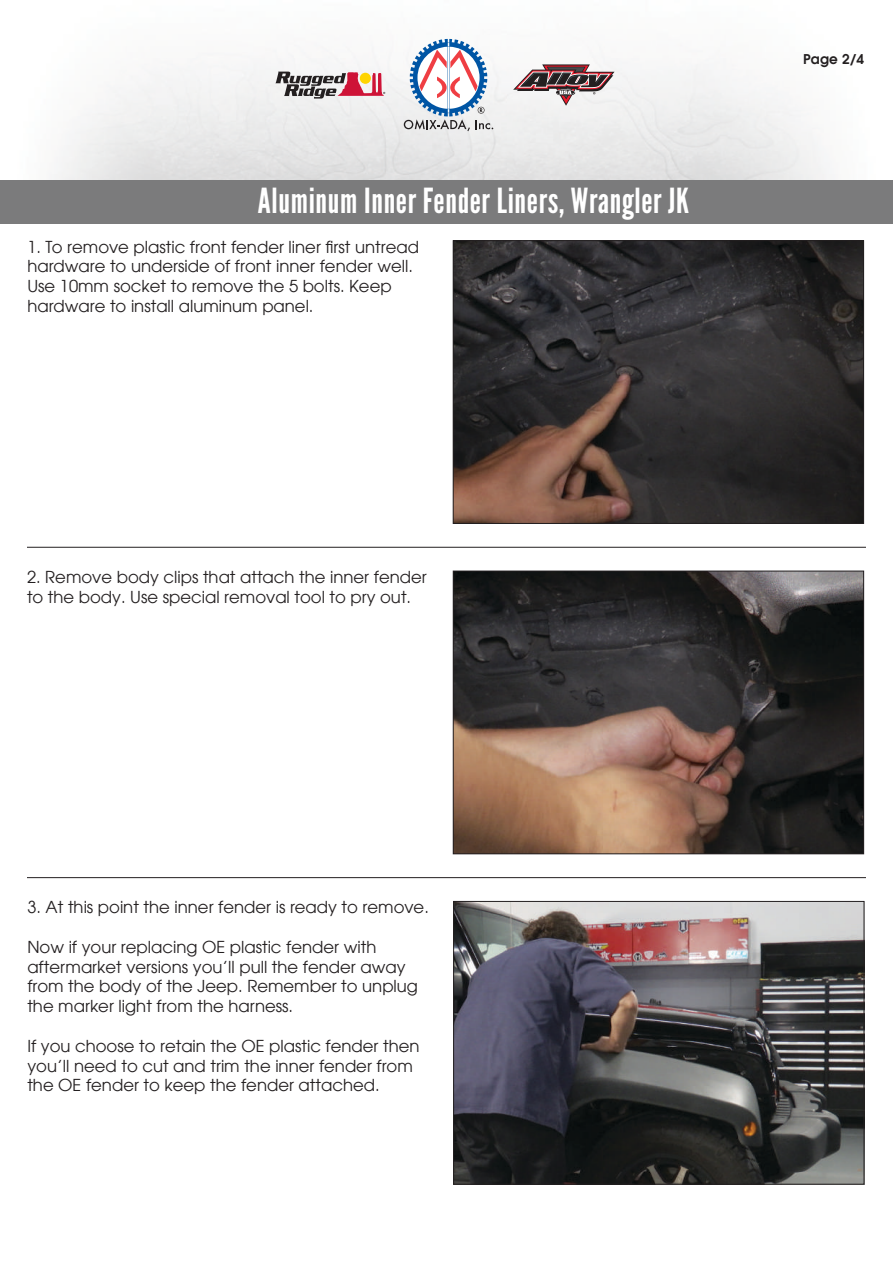
<style>
.page{position:relative;width:893px;height:1263px;background:#fff}
.page>*{position:absolute;margin:0;border:0;box-sizing:border-box;transform-origin:0 0}
.t1{font:34.5px "League Gothic";letter-spacing:.02em;color:#fff}
.t2{font:16.5px/19.8px "Avant Garde LT";color:#231f20}
.t3{font:600 13.5px "Avant Garde LT";color:#231f20}
</style>
<div class="page">
<svg style="left:404px;top:39px;width:89px;height:92px"></svg>
<svg style="left:513px;top:64px;width:102px;height:42px"></svg>
<svg style="left:275px;top:72px;width:110px;height:27px"></svg>
<div style="left:0;top:180px;width:893px;height:44px;background:#7b7b7c"></div>
<hr style="left:27px;top:547px;width:839px;height:1px;background:#231f20">
<hr style="left:27px;top:877px;width:839px;height:1px;background:#231f20">
<img style="left:455px;top:573px;width:407px;height:279px">
<div style="left:453px;top:571px;width:411px;height:283px;border:1px solid #231f20"></div>
<img style="left:455px;top:242px;width:407px;height:280px">
<div style="left:453px;top:240px;width:411px;height:284px;border:1px solid #231f20"></div>
<img style="left:455px;top:903px;width:407px;height:279px">
<div style="left:453px;top:901px;width:411px;height:283px;border:1px solid #231f20"></div>
<h1 class="t1" style="left:258px;top:180px;width:433px">Aluminum Inner Fender Liners, Wrangler JK</h1>
<p class="t2" style="left:27px;top:237px;width:393px">1. To remove plastic front fender liner first untread hardware to underside of front inner fender well.<br>Use 10mm socket to remove the 5 bolts. Keep hardware to install aluminum panel.</p>
<p class="t2" style="left:27px;top:567px;width:401px">2. Remove body clips that attach the inner fender to the body. Use special removal tool to pry out.</p>
<p class="t3" style="left:803px;top:50px;width:63px">Page 2/4</p>
<p class="t2" style="left:27px;top:897px;width:403px">3. At this point the inner fender is ready to remove.</p>
<p class="t2" style="left:27px;top:937px;width:392px">Now if your replacing OE plastic fender with aftermarket versions you’ll pull the fender away from the body of the Jeep. Remember to unplug the marker light from the harness.</p>
<p class="t2" style="left:27px;top:1036px;width:394px">If you choose to retain the OE plastic fender then you’ll need to cut and trim the inner fender from the OE fender to keep the fender attached.</p>
</div>
